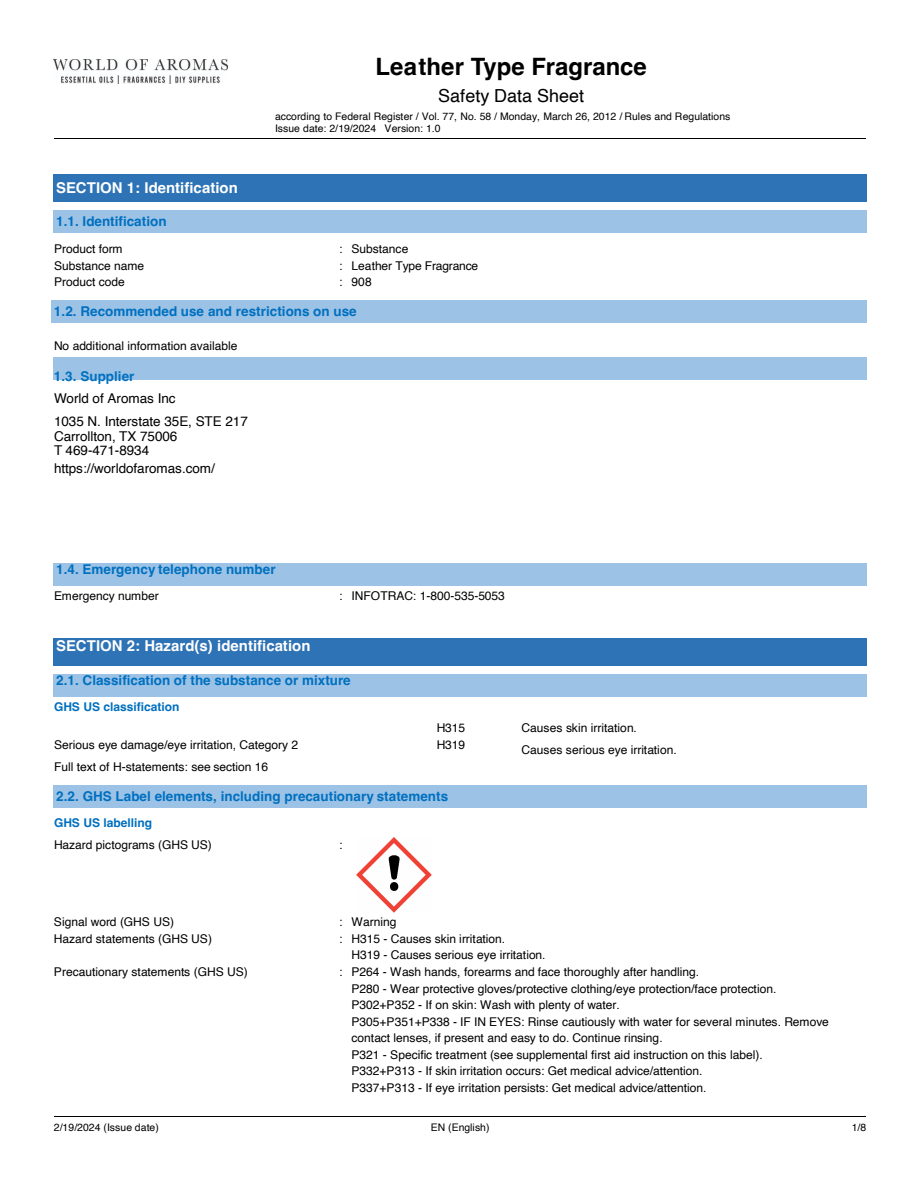
<style>
.page{position:relative;width:918px;height:1188px;background:#fff}
.page>*{position:absolute;margin:0;border:0;box-sizing:border-box;transform-origin:0 0}
.t1{font:700 24px "Helvetica";color:#000}
.t2{font:18px "Helvetica";letter-spacing:.005em;color:#000}
.t3{font:700 15px "Helvetica";color:#fff}
.t4{font:700 13.5px "Helvetica";letter-spacing:.005em;color:#0070c0}
.t5{font:13.5px/22.5px "Helvetica";letter-spacing:-.005em;color:#000}
.t6{font:12px/16.5px "Helvetica";letter-spacing:-.005em;color:#000}
.t7{font:700 12px "Helvetica";letter-spacing:-.005em;color:#0070c0}
.t8{font:10.5px/12px "Helvetica";color:#000}
</style>
<div class="page">
<hr style="left:54px;top:138px;width:221px;height:1px;background:#000">
<hr style="left:276px;top:138px;width:590px;height:1px;background:#000">
<hr style="left:54px;top:1116px;width:272px;height:1px;background:#000">
<hr style="left:327px;top:1116px;width:267px;height:1px;background:#000">
<hr style="left:595px;top:1116px;width:271px;height:1px;background:#000">
<div style="left:54px;top:175px;width:812px;height:26px;background:#2e73b5"></div>
<hr style="left:54px;top:201px;width:812px;height:1px;background:#2e73b5">
<svg style="left:866px;top:175px;width:1px;height:27px"></svg>
<div style="left:54px;top:211px;width:812px;height:22px;background:#9cc2e5"></div>
<hr style="left:54px;top:233px;width:812px;height:1px;background:#9cc2e5">
<svg style="left:866px;top:211px;width:1px;height:22px"></svg>
<div style="left:52px;top:301px;width:814px;height:22px;background:#9cc2e5"></div>
<hr style="left:52px;top:323px;width:814px;height:1px;background:#9cc2e5">
<svg style="left:51px;top:301px;width:1px;height:22px"></svg>
<svg style="left:866px;top:301px;width:1px;height:22px"></svg>
<div style="left:54px;top:358px;width:812px;height:21px;background:#9cc2e5"></div>
<hr style="left:54px;top:357px;width:812px;height:1px;background:#9cc2e5">
<hr style="left:54px;top:379px;width:812px;height:1px;background:#9cc2e5">
<svg style="left:866px;top:357px;width:1px;height:23px"></svg>
<div style="left:54px;top:564px;width:812px;height:21px;background:#9cc2e5"></div>
<hr style="left:54px;top:563px;width:812px;height:1px;background:#9cc2e5">
<hr style="left:54px;top:585px;width:812px;height:1px;background:#9cc2e5">
<svg style="left:866px;top:563px;width:1px;height:23px"></svg>
<div style="left:54px;top:639px;width:812px;height:26px;background:#2e73b5"></div>
<hr style="left:54px;top:638px;width:812px;height:1px;background:#2e73b5">
<hr style="left:54px;top:665px;width:812px;height:1px;background:#2e73b5">
<svg style="left:866px;top:638px;width:1px;height:28px"></svg>
<div style="left:54px;top:675px;width:812px;height:21px;background:#9cc2e5"></div>
<hr style="left:54px;top:674px;width:812px;height:1px;background:#9cc2e5">
<hr style="left:54px;top:696px;width:812px;height:1px;background:#9cc2e5">
<svg style="left:866px;top:674px;width:1px;height:23px"></svg>
<div style="left:54px;top:786px;width:812px;height:21px;background:#9cc2e5"></div>
<hr style="left:54px;top:785px;width:812px;height:1px;background:#9cc2e5">
<hr style="left:54px;top:807px;width:812px;height:1px;background:#9cc2e5">
<svg style="left:866px;top:785px;width:1px;height:23px"></svg>
<img style="left:356px;top:837px;width:75px;height:75px">
<img style="left:54px;top:59px;width:174px;height:24px">
<h1 class="t1" style="left:376px;top:57px;width:273px">Leather Type Fragrance</h1>
<h2 class="t2" style="left:438px;top:88px;width:148px">Safety Data Sheet</h2>
<p class="t8" style="left:275px;top:111px;width:457px">according to Federal Register / Vol. 77, No. 58 / Monday, March 26, 2012 / Rules and Regulations<br>Issue date: 2/19/2024 Version: 1.0</p>
<p class="t3" style="left:56px;top:182px;width:183px">SECTION 1: Identification</p>
<p class="t4" style="left:56px;top:216px;width:112px">1.1. Identification</p>
<p class="t6" style="left:54px;top:241px;width:70px">Product form</p>
<p class="t6" style="left:339px;top:241px;width:71px">: Substance</p>
<p class="t6" style="left:54px;top:258px;width:92px">Substance name</p>
<p class="t6" style="left:339px;top:258px;width:141px">: Leather Type Fragrance</p>
<p class="t6" style="left:54px;top:274px;width:72px">Product code</p>
<p class="t6" style="left:339px;top:274px;width:34px">: 908</p>
<p class="t4" style="left:54px;top:306px;width:304px">1.2. Recommended use and restrictions on use</p>
<p class="t6" style="left:54px;top:339px;width:185px">No additional information available</p>
<p class="t4" style="left:54px;top:371px;width:82px">1.3. Supplier</p>
<p class="t5" style="left:54px;top:388px;width:195px">World of Aromas Inc<br>1035 N. Interstate 35E, STE 217</p>
<p class="t5" style="left:54px;top:431px;width:125px;line-height:13.5px">Carrollton, TX 75006<br>T 469-471-8934</p>
<p class="t5" style="left:54px;top:458px;width:162px">https://worldofaromas.com/</p>
<p class="t4" style="left:56px;top:564px;width:221px">1.4. Emergency telephone number</p>
<p class="t6" style="left:54px;top:589px;width:106px">Emergency number</p>
<p class="t6" style="left:339px;top:589px;width:167px">: INFOTRAC: 1-800-535-5053</p>
<p class="t3" style="left:56px;top:640px;width:256px">SECTION 2: Hazard(s) identification</p>
<p class="t4" style="left:56px;top:674px;width:296px">2.1. Classification of the substance or mixture</p>
<p class="t7" style="left:54px;top:702px;width:127px">GHS US classification</p>
<p class="t6" style="left:437px;top:720px;width:30px">H315</p>
<p class="t6" style="left:522px;top:720px;width:117px">Causes skin irritation.</p>
<p class="t6" style="left:54px;top:737px;width:246px">Serious eye damage/eye irritation, Category 2</p>
<p class="t6" style="left:437px;top:737px;width:30px">H319</p>
<p class="t6" style="left:522px;top:742px;width:157px">Causes serious eye irritation.</p>
<p class="t6" style="left:54px;top:759px;width:216px">Full text of H-statements: see section 16</p>
<p class="t4" style="left:56px;top:791px;width:394px">2.2. GHS Label elements, including precautionary statements</p>
<p class="t7" style="left:54px;top:818px;width:100px">GHS US labelling</p>
<p class="t6" style="left:54px;top:837px;width:160px">Hazard pictograms (GHS US)</p>
<p class="t6" style="left:339px;top:837px;width:5px">:</p>
<p class="t6" style="left:54px;top:915px;width:122px">Signal word (GHS US)</p>
<p class="t6" style="left:339px;top:915px;width:59px">: Warning</p>
<p class="t6" style="left:54px;top:931px;width:160px">Hazard statements (GHS US)</p>
<p class="t6" style="left:352px;top:931px;width:196px;text-indent:-12px">: H315 - Causes skin irritation.<br>H319 - Causes serious eye irritation.</p>
<p class="t6" style="left:54px;top:964px;width:195px">Precautionary statements (GHS US)</p>
<p class="t6" style="left:352px;top:964px;width:479px;text-indent:-12px">: P264 - Wash hands, forearms and face thoroughly after handling.<br>P280 - Wear protective gloves/protective clothing/eye protection/face protection.<br>P302+P352 - If on skin: Wash with plenty of water.<br>P305+P351+P338 - IF IN EYES: Rinse cautiously with water for several minutes. Remove contact lenses, if present and easy to do. Continue rinsing.<br>P321 - Specific treatment (see supplemental first aid instruction on this label).<br>P332+P313 - If skin irritation occurs: Get medical advice/attention.<br>P337+P313 - If eye irritation persists: Get medical advice/attention.</p>
<p class="t8" style="left:54px;top:1122px;width:106px">2/19/2024 (Issue date)</p>
<p class="t8" style="left:431px;top:1122px;width:60px">EN (English)</p>
<p class="t8" style="left:852px;top:1122px;width:16px">1/8</p>
</div>
